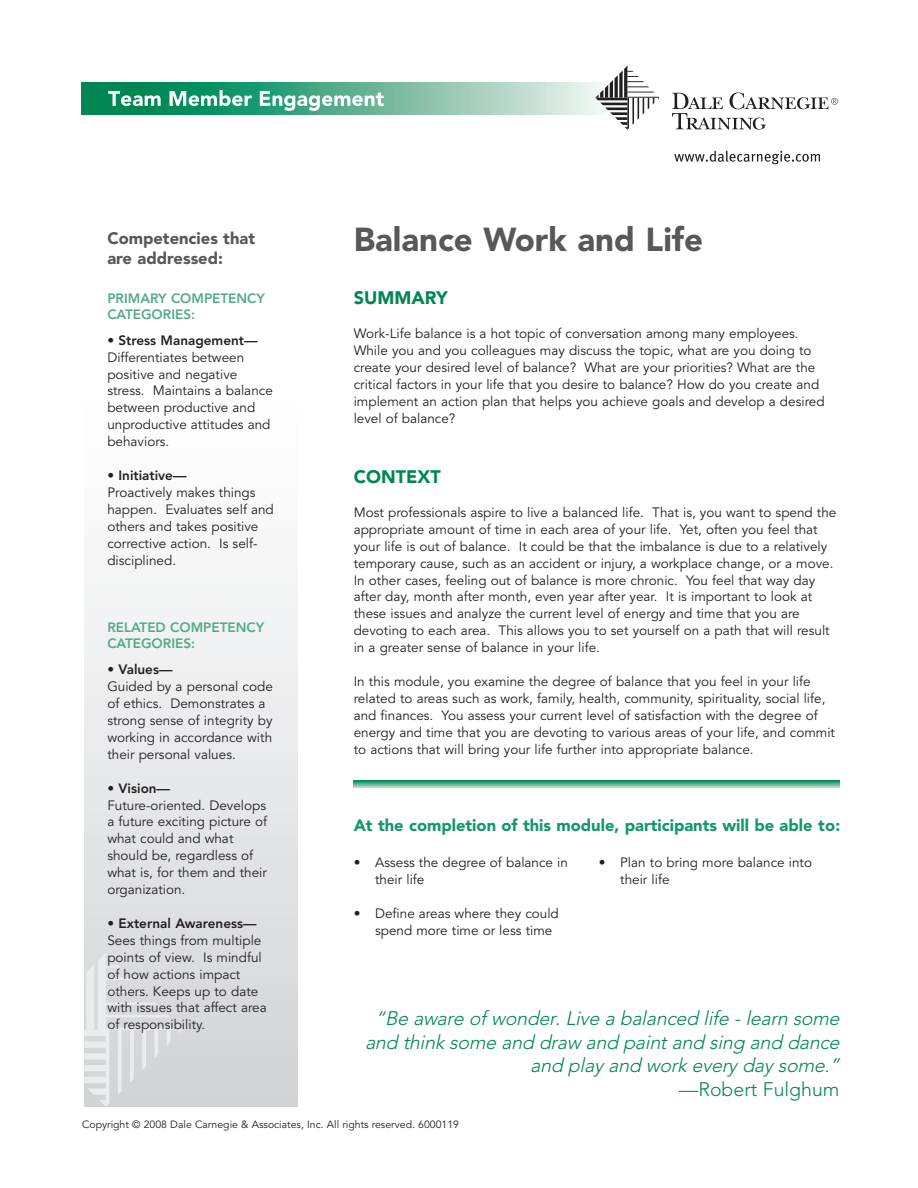
<style>
.page{position:relative;width:918px;height:1188px;background:#fff}
.page>*{position:absolute;margin:0;border:0;box-sizing:border-box;transform-origin:0 0}
.t1{font:900 33px "Avenir LT";color:#57585a}
.t2{font:italic 300 19.5px/23.4px "Avenir LT";color:#008751;text-align:right}
.t3{font:300 19.5px "Avenir LT";color:#008751}
.t4{font:900 18px "Avenir LT";color:#008751}
.t5{font:900 16.5px "Avenir LT";color:#13976c}
.t6{font:900 16.5px/19.8px "Avenir LT";color:#57585a}
.t7{font:13.5px/17px "Avenir LT";color:#231f20}
.t8{font:800 13.5px "Avenir LT";color:#231f20}
.t9{font:800 13.5px/16.2px "Avenir LT";color:#5a8}
.t10{font:10.5px "Avenir LT";color:#231f20}
</style>
<div class="page">
<div style="left:84px;top:83px;width:214px;height:1024px;background:linear-gradient(to bottom,#fff,#d6d7da)"></div>
<svg style="left:81px;top:82px;width:579px;height:32px;background:#6fb99c"></svg>
<svg style="left:108px;top:91px;width:53px;height:15px"></svg>
<svg style="left:170px;top:90px;width:82px;height:16px"></svg>
<svg style="left:260px;top:91px;width:124px;height:20px"></svg>
<svg style="left:595px;top:66px;width:64px;height:64px"></svg>
<svg style="left:672px;top:92px;width:166px;height:38px"></svg>
<svg style="left:674px;top:151px;width:146px;height:13px"></svg>
<svg style="left:84px;top:953px;width:99px;height:154px;background:#dbdcde"></svg>
<svg style="left:354px;top:781px;width:485px;height:7px;background:#6ab699"></svg>
<p class="t6" style="left:107px;top:228px;width:149px">Competencies that are addressed:</p>
<p class="t9" style="left:107px;top:290px;width:159px">PRIMARY COMPETENCY<br>CATEGORIES:</p>
<p class="t8" style="left:107px;top:332px;width:152px">• Stress Management—</p>
<p class="t7" style="left:107px;top:349px;width:167px">Differentiates between positive and negative stress. Maintains a balance between productive and unproductive attitudes and behaviors.</p>
<p class="t8" style="left:107px;top:467px;width:81px">• Initiative—</p>
<p class="t7" style="left:107px;top:484px;width:168px">Proactively makes things happen. Evaluates self and others and takes positive corrective action. Is self&shy;disciplined.</p>
<p class="t9" style="left:107px;top:619px;width:158px">RELATED COMPETENCY<br>CATEGORIES:</p>
<p class="t8" style="left:107px;top:662px;width:67px">• Values—</p>
<p class="t7" style="left:107px;top:678px;width:167px">Guided by a personal code of ethics. Demonstrates a strong sense of integrity by working in accordance with their personal values.</p>
<p class="t8" style="left:107px;top:780px;width:64px">• Vision—</p>
<p class="t7" style="left:107px;top:797px;width:161px">Future-oriented. Develops a future exciting picture of what could and what should be, regardless of what is, for them and their organization.</p>
<p class="t8" style="left:107px;top:915px;width:151px">• External Awareness—</p>
<p class="t7" style="left:107px;top:932px;width:161px">Sees things from multiple points of view. Is mindful of how actions impact others. Keeps up to date with issues that affect area of responsibility.</p>
<h1 class="t1" style="left:354px;top:220px;width:351px">Balance Work and Life</h1>
<h3 class="t4" style="left:354px;top:287px;width:95px">SUMMARY</h3>
<p class="t7" style="left:354px;top:325px;width:472px">Work-Life balance is a hot topic of conversation among many employees.<br>While you and you colleagues may discuss the topic, what are you doing to create your desired level of balance? What are your priorities? What are the critical factors in your life that you desire to balance? How do you create and implement an action plan that helps you achieve goals and develop a desired level of balance?</p>
<h3 class="t4" style="left:354px;top:466px;width:88px">CONTEXT</h3>
<p class="t7" style="left:354px;top:504px;width:484px">Most professionals aspire to live a balanced life. That is, you want to spend the appropriate amount of time in each area of your life. Yet, often you feel that your life is out of balance. It could be that the imbalance is due to a relatively temporary cause, such as an accident or injury, a workplace change, or a move.<br>In other cases, feeling out of balance is more chronic. You feel that way day after day, month after month, even year after year. It is important to look at these issues and analyze the current level of energy and time that you are devoting to each area. This allows you to set yourself on a path that will result in a greater sense of balance in your life.</p>
<p class="t7" style="left:354px;top:673px;width:483px">In this module, you examine the degree of balance that you feel in your life related to areas such as work, family, health, community, spirituality, social life, and finances. You assess your current level of satisfaction with the degree of energy and time that you are devoting to various areas of your life, and commit to actions that will bring your life further into appropriate balance.</p>
<p class="t5" style="left:354px;top:816px;width:488px">At the completion of this module, participants will be able to:</p>
<p class="t7" style="left:375px;top:854px;width:194px;text-indent:-21px">• Assess the degree of balance in their life</p>
<p class="t7" style="left:375px;top:905px;width:185px;text-indent:-21px">• Define areas where they could spend more time or less time</p>
<p class="t7" style="left:620px;top:854px;width:193px;text-indent:-21px">• Plan to bring more balance into their life</p>
<h2 class="t2" style="left:365px;top:1007px;width:481px">“Be aware of wonder. Live a balanced life - learn some and think some and draw and paint and sing and dance and play and work every day some.”</h2>
<h2 class="t3" style="left:679px;top:1077px;width:162px">—Robert Fulghum</h2>
<p class="t10" style="left:82px;top:1119px;width:378px">Copyright © 2008 Dale Carnegie &amp; Associates, Inc. All rights reserved. 6000119</p>
</div>
